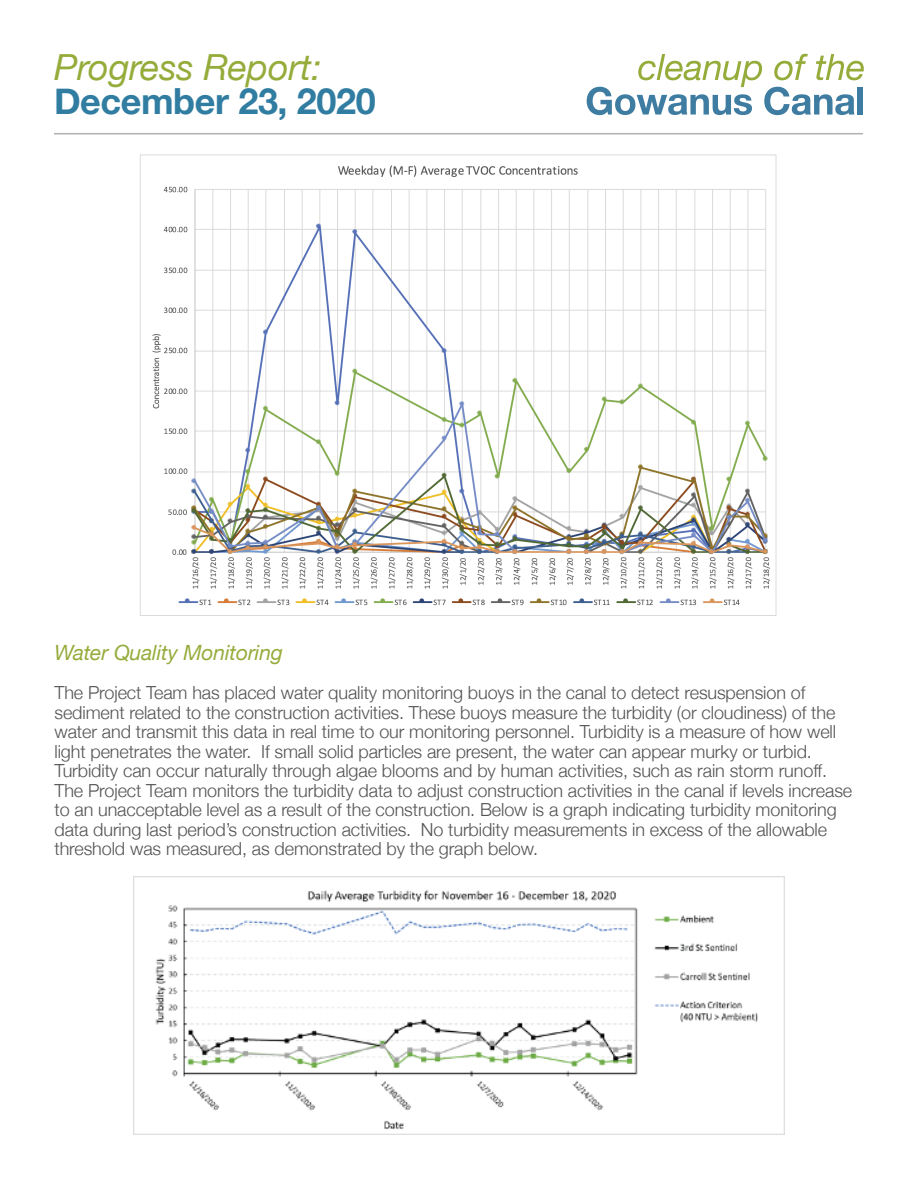
<style>
.page{position:relative;width:918px;height:1188px;background:#fff}
.page>*{position:absolute;margin:0;border:0;box-sizing:border-box;transform-origin:0 0}
.t1{font:italic 36px "Helvetica Neue";letter-spacing:-.005em;color:#95ac3b}
.t2{font:700 36px "Helvetica Neue";letter-spacing:-.01em;color:#317da2}
.t3{font:italic 21px "Helvetica Neue";letter-spacing:-.005em;color:#95ac3b}
.t4{font:300 18px/19.5px "Helvetica Neue";letter-spacing:-.005em;color:#525352}
</style>
<div class="page">
<img style="left:91px;top:101px;width:736px;height:515px">
<svg style="left:587px;top:54px;width:277px;height:61px"></svg>
<div style="left:858px;top:87px;width:5px;height:28px;background:#3f7ca1"></div>
<hr style="left:54px;top:133px;width:809px;height:1px;background:#b1b1b1">
<img style="left:133px;top:877px;width:652px;height:257px">
<h1 class="t1" style="left:54px;top:45px;width:269px">Progress Report:</h1>
<h1 class="t2" style="left:54px;top:79px;width:323px">December 23, 2020</h1>
<p class="t3" style="left:55px;top:640px;width:230px">Water Quality Monitoring</p>
<p class="t4" style="left:55px;top:683px;width:799px">The Project Team has placed water quality monitoring buoys in the canal to detect resuspension of sediment related to the construction activities. These buoys measure the turbidity (or cloudiness) of the water and transmit this data in real time to our monitoring personnel. Turbidity is a measure of how well light penetrates the water. If small solid particles are present, the water can appear murky or turbid.<br>Turbidity can occur naturally through algae blooms and by human activities, such as rain storm runoff.<br>The Project Team monitors the turbidity data to adjust construction activities in the canal if levels increase to an unacceptable level as a result of the construction. Below is a graph indicating turbidity monitoring data during last period’s construction activities. No turbidity measurements in excess of the allowable threshold was measured, as demonstrated by the graph below.</p>
</div>
